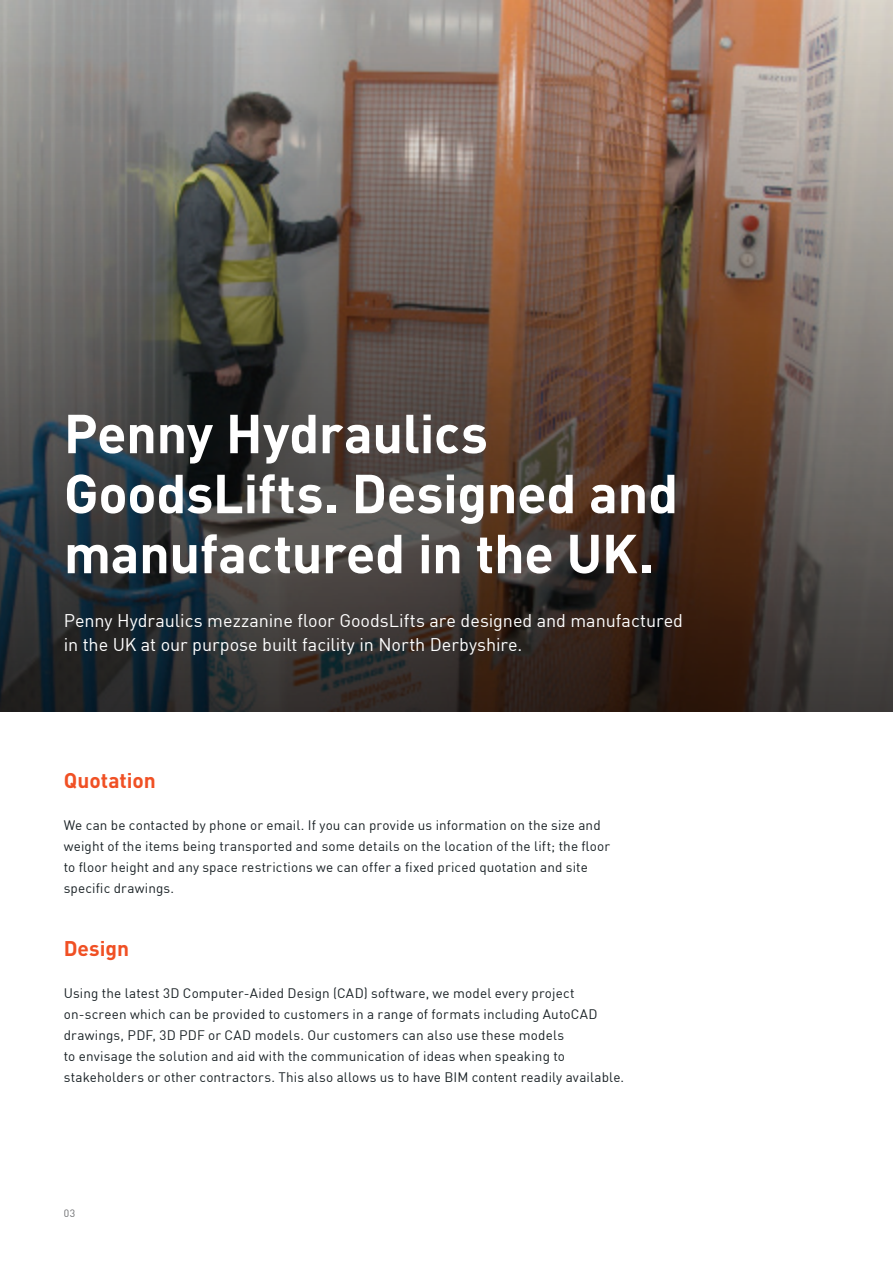
<style>
.page{position:relative;width:893px;height:1263px;background:#fff}
.page>*{position:absolute;margin:0;border:0;box-sizing:border-box;transform-origin:0 0}
.t1{font:700 54px/60px "DIN";letter-spacing:-.01em;color:#fff}
.t2{font:700 21px "DIN";color:#f05024}
.t3{font:18px/24px "DIN";letter-spacing:-.005em;color:#fff}
.t4{font:13.5px/21px "DIN";letter-spacing:.01em;color:#192125}
.t5{font:10.5px "DIN";color:#6c6d70}
</style>
<div class="page">
<img style="left:0;top:0;width:893px;height:712px">
<p class="t1" style="left:64px;top:401px;width:616px">Penny Hydraulics<br>GoodsLifts. Designed and manufactured in the UK.</p>
<p class="t3" style="left:64px;top:608px;width:621px">Penny Hydraulics mezzanine floor GoodsLifts are designed and manufactured in the UK at our purpose built facility in North Derbyshire.</p>
<p class="t2" style="left:64px;top:766px;width:94px">Quotation</p>
<p class="t4" style="left:64px;top:814px;width:548px">We can be contacted by phone or email. If you can provide us information on the size and weight of the items being transported and some details on the location of the lift; the floor</p>
<p class="t4" style="left:64px;top:856px;width:526px">to floor height and any space restrictions we can offer a fixed priced quotation and site specific drawings.</p>
<p class="t2" style="left:64px;top:934px;width:67px">Design</p>
<p class="t4" style="left:64px;top:982px;width:512px">Using the latest 3D Computer-Aided Design (CAD) software, we model every project</p>
<p class="t4" style="left:64px;top:1003px;width:562px">on-screen which can be provided to customers in a range of formats including AutoCAD drawings, PDF, 3D PDF or CAD models. Our customers can also use these models<br>to envisage the solution and aid with the communication of ideas when speaking to stakeholders or other contractors. This also allows us to have BIM content readily available.</p>
<p class="t5" style="left:64px;top:1207px;width:13px">03</p>
</div>
